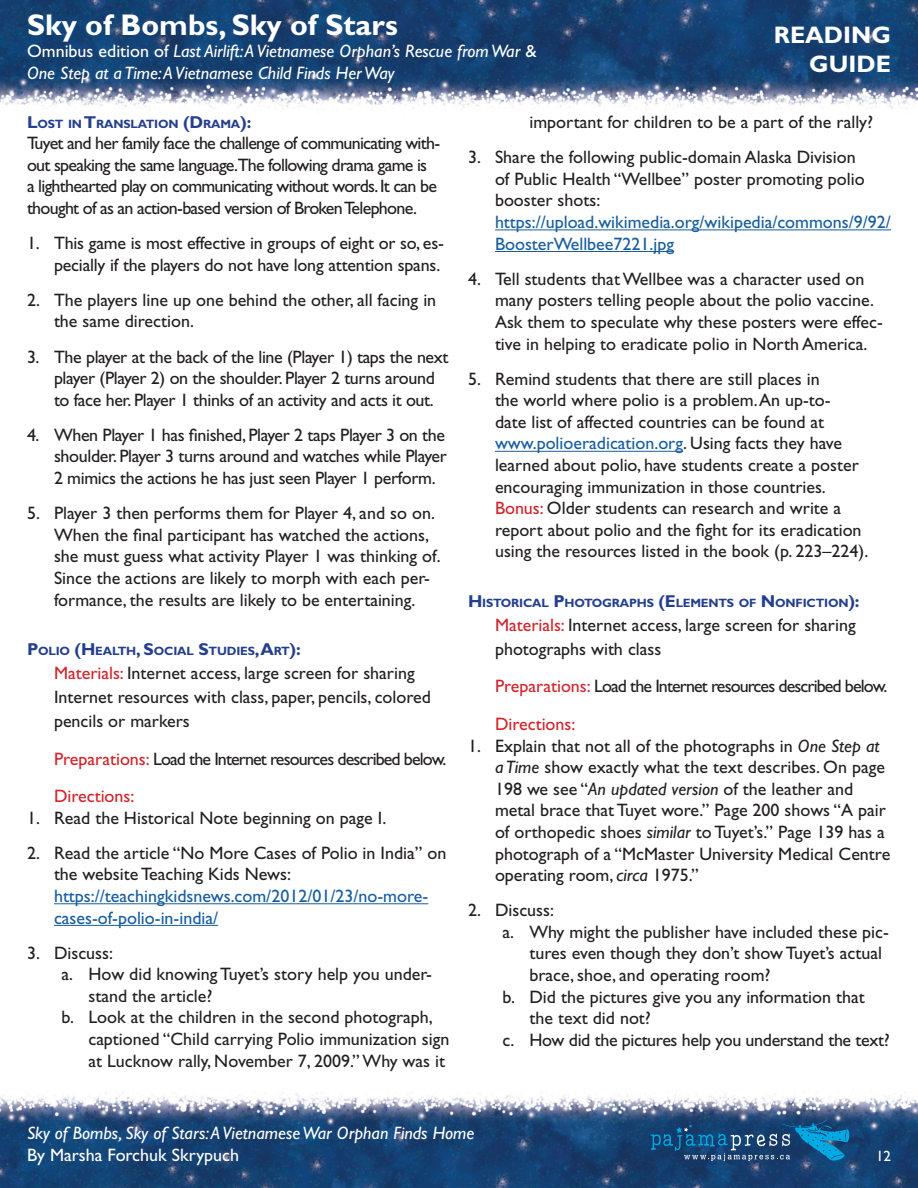
<style>
.page{position:relative;width:918px;height:1188px;background:#fff}
.page>*{position:absolute;margin:0;border:0;box-sizing:border-box;transform-origin:0 0}
.t1{font:700 30px "Gill Sans Std";color:#fff}
.t2{font:700 24px/28.8px "Gill Sans Std";color:#fff;text-align:right}
.Paragraph_Style_1{font:18px/21.6px "Gill Sans Std";color:#231f20}
.Paragraph_Style_1-2{font:18px/21.6px "Gill Sans Std";letter-spacing:-.04em;color:#231f20}
.Paragraph_Style_1-3{font:18px/21.6px "Gill Sans Std";letter-spacing:-.02em;color:#231f20}
.t3{font:italic 18px/21.6px "Gill Sans Std";color:#fff}
.Paragraph_Style_1-4{font:18px "Gill Sans Std";letter-spacing:-.05em;color:#231f20}
.t4{font:18px "Gill Sans Std";color:#fff}
.Paragraph_Style_1-5{font:18px "Gill Sans Std";color:#d1232a}
.t5{font:15px "Gill Sans Std";color:#fff}
.Heading{font:700 12.15px "Gill Sans Std";letter-spacing:-.015em;color:#253f8e}
.s1{font-style:normal}
.s2{font-size:17.25px}
.s3{color:#d1232a}
.s4{color:#175d9e}
.s5{font-style:italic}
</style>
<div class="page">
<img style="left:0;top:0;width:918px;height:110px">
<img style="left:0;top:1092px;width:918px;height:96px">
<svg style="left:650px;top:1119px;width:200px;height:42px;background:#1d5786"></svg>
<hr style="left:54px;top:903px;width:374px;height:1px;background:#175d9e">
<hr style="left:54px;top:925px;width:164px;height:1px;background:#175d9e">
<hr style="left:495px;top:229px;width:396px;height:1px;background:#175d9e">
<hr style="left:495px;top:251px;width:179px;height:1px;background:#175d9e">
<hr style="left:495px;top:451px;width:188px;height:1px;background:#175d9e">
<h1 class="t1" style="left:27px;top:8px;width:372px">Sky of Bombs, Sky of Stars</h1>
<h2 class="t2" style="left:774px;top:21px;width:119px">READING<br>GUIDE</h2>
<p class="t3" style="left:27px;top:40px;width:511px"><span class="s1">Omnibus edition of</span> Last Airlift: A Vietnamese Orphan’s Rescue from War <span class="s1">&amp;<br></span>One Step at a Time: A Vietnamese Child Finds Her Way</p>
<p class="Heading" style="left:27px;top:116px;width:226px"><span class="s2">L</span>OST I N <span class="s2">T</span>RANSLATI ON <span class="s2">(D</span> RAMA<span class="s2">):</span></p>
<p class="Paragraph_Style_1-2" style="left:27px;top:133px;width:415px">Tuyet and her family face the challenge of communicating with&shy;out speaking the same language.The following drama game is<br>a lighthearted play on communicating without words. It can be thought of as an action-based version of Broken Telephone.</p>
<p class="Paragraph_Style_1" style="left:27px;top:232px;width:418px;text-align:right">1. This game is most effective in groups of eight or so, es&shy;pecially if the players do not have long attention spans.</p>
<p class="Paragraph_Style_1" style="left:54px;top:289px;width:384px;text-indent:-27px">2. The players line up one behind the other, all facing in the same direction.</p>
<p class="Paragraph_Style_1-3" style="left:54px;top:346px;width:396px;text-indent:-27px">3. The player at the back of the line (Player 1) taps the next player (Player 2) on the shoulder. Player 2 turns around to face her. Player 1 thinks of an activity and acts it out.</p>
<p class="Paragraph_Style_1" style="left:54px;top:424px;width:394px;text-align:justify;text-indent:-27px">4. When Player 1 has finished, Player 2 taps Player 3 on the shoulder. Player 3 turns around and watches while Player 2 mimics the actions he has just seen Player 1 perform.</p>
<p class="Paragraph_Style_1" style="left:54px;top:502px;width:388px;text-indent:-27px">5. Player 3 then performs them for Player 4, and so on.<br>When the final participant has watched the actions, she must guess what activity Player 1 was thinking of.<br>Since the actions are likely to morph with each per&shy;formance, the results are likely to be entertaining.</p>
<p class="Heading" style="left:27px;top:644px;width:275px"><span class="s2">P</span>OLI O <span class="s2">(H</span> EALTH<span class="s2">, S</span>OCIAL <span class="s2">S</span>TUDI ES<span class="s2">,A</span>RT<span class="s2">):</span></p>
<p class="Paragraph_Style_1" style="left:54px;top:661px;width:378px;line-height:24px"><span class="s3">Materials:</span> Internet access, large screen for sharing<br>Internet resources with class, paper, pencils, colored pencils or markers</p>
<p class="Paragraph_Style_1-4" style="left:54px;top:748px;width:394px"><span class="s3">Preparations:</span> Load the Internet resources described below.</p>
<p class="Paragraph_Style_1-5" style="left:54px;top:786px;width:82px">Directions:</p>
<p class="Paragraph_Style_1" style="left:27px;top:807px;width:361px">1. Read the Historical Note beginning on page I.</p>
<p class="Paragraph_Style_1" style="left:54px;top:842px;width:394px;text-indent:-27px">2. Read the article “No More Cases of Polio in India” on the website Teaching Kids News: <span class="s4">https://teachingkidsnews.com/2012/01/23/no-more&shy;cases-of-polio-in-india/</span></p>
<p class="Paragraph_Style_1" style="left:27px;top:942px;width:88px">3. Discuss:</p>
<p class="Paragraph_Style_1" style="left:88px;top:964px;width:345px;text-indent:-27px">a. How did knowing Tuyet’s story help you under&shy;stand the article?</p>
<p class="Paragraph_Style_1" style="left:88px;top:1007px;width:363px;text-indent:-27px">b. Look at the children in the second photograph, captioned “Child carrying Polio immunization sign at Lucknow rally, November 7, 2009.” Why was it</p>
<p class="Paragraph_Style_1" style="left:529px;top:111px;width:345px">important for children to be a part of the rally?</p>
<p class="Paragraph_Style_1" style="left:495px;top:147px;width:397px;text-indent:-27px">3. Share the following public-domain Alaska Division<br>of Public Health “Wellbee” poster promoting polio booster shots: <span class="s4">https://upload.wikimedia.org/wikipedia/commons/9/92/ BoosterWellbee7221.jpg</span></p>
<p class="Paragraph_Style_1" style="left:495px;top:268px;width:389px;text-indent:-27px">4. Tell students that Wellbee was a character used on many posters telling people about the polio vaccine.<br>Ask them to speculate why these posters were effec&shy;tive in helping to eradicate polio in North America.</p>
<p class="Paragraph_Style_1" style="left:495px;top:368px;width:375px;text-indent:-27px">5. Remind students that there are still places in<br>the world where polio is a problem. An up-to-<br>date list of affected countries can be found at <span class="s4">www.polioeradication.org</span>. Using facts they have learned about polio, have students create a poster encouraging immunization in those countries.<br><span class="s3">Bonus:</span> Older students can research and write a report about polio and the fight for its eradication using the resources listed in the book (p. 223–224).</p>
<p class="Heading" style="left:468px;top:596px;width:393px"><span class="s2">H</span> ISTORICAL <span class="s2">P</span>HOTOGRAPHS <span class="s2">(E</span> LEMENTS OF <span class="s2">N</span> ONFICTION<span class="s2">):</span></p>
<p class="Paragraph_Style_1" style="left:495px;top:613px;width:362px;line-height:24px"><span class="s3">Materials:</span> Internet access, large screen for sharing photographs with class</p>
<p class="Paragraph_Style_1-4" style="left:495px;top:676px;width:394px"><span class="s3">Preparations:</span> Load the Internet resources described below.</p>
<p class="Paragraph_Style_1-5" style="left:495px;top:714px;width:82px">Directions:</p>
<p class="Paragraph_Style_1" style="left:495px;top:735px;width:397px;text-indent:-27px">1. Explain that not all of the photographs in <span class="s5">One Step at a Time</span> show exactly what the text describes. On page 198 we see “<span class="s5">An updated version</span> of the leather and metal brace that Tuyet wore.” Page 200 shows “A pair of orthopedic shoes <span class="s5">similar</span> to Tuyet’s.” Page 139 has a photograph of a “McMaster University Medical Centre operating room, <span class="s5">circa</span> 1975.”</p>
<p class="Paragraph_Style_1" style="left:468px;top:900px;width:88px">2. Discuss:</p>
<p class="Paragraph_Style_1" style="left:529px;top:921px;width:361px;text-indent:-27px">a. Why might the publisher have included these pic&shy;tures even though they don’t show Tuyet’s actual brace, shoe, and operating room?</p>
<p class="Paragraph_Style_1" style="left:529px;top:986px;width:337px;text-indent:-27px">b. Did the pictures give you any information that the text did not?</p>
<p class="Paragraph_Style_1-3" style="left:502px;top:1029px;width:389px">c. How did the pictures help you understand the text?</p>
<p class="t3" style="left:27px;top:1123px;width:449px">Sky of Bombs, Sky of Stars: A Vietnamese War Orphan Finds Home</p>
<p class="t4" style="left:27px;top:1145px;width:214px">By Marsha Forchuk Skrypuch</p>
<p class="t5" style="left:876px;top:1147px;width:16px">12</p>
</div>
